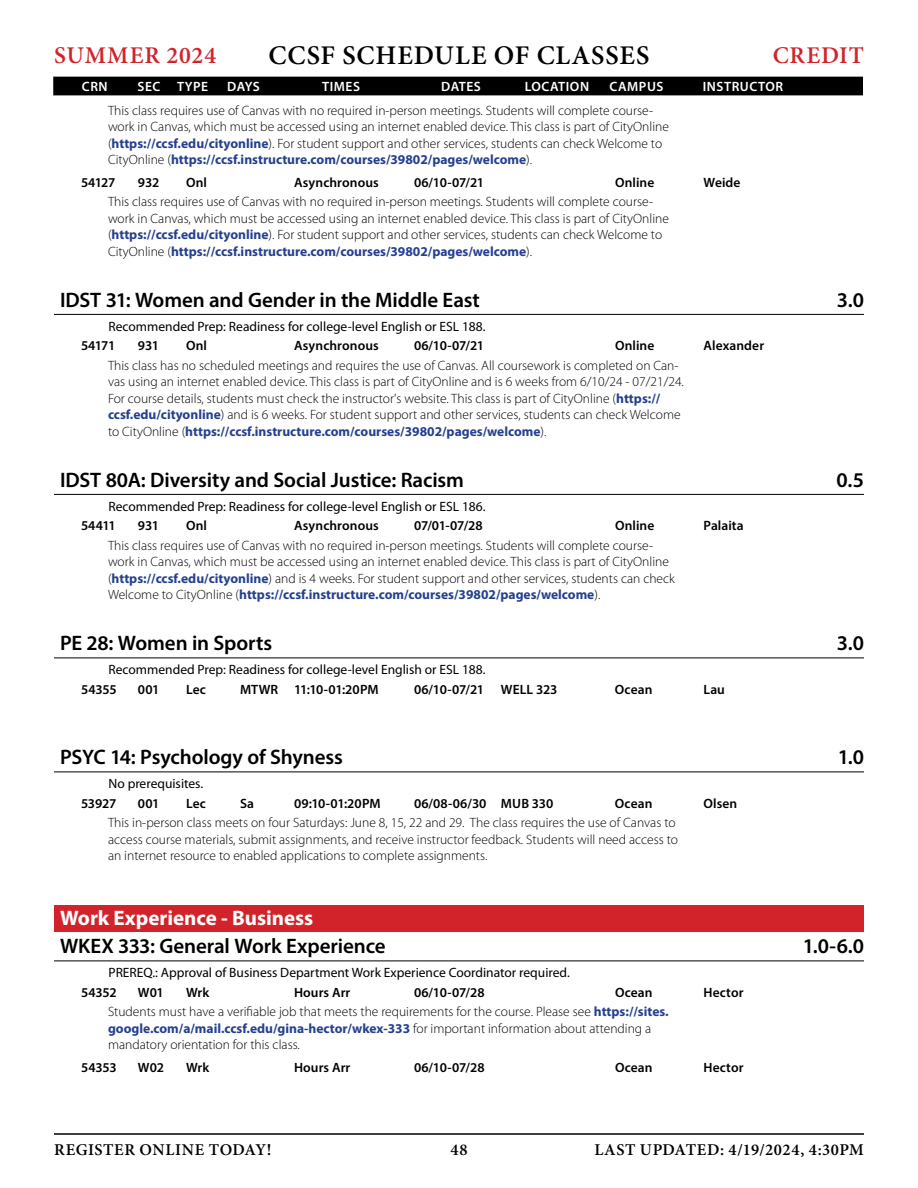
<style>
.page{position:relative;width:918px;height:1188px;background:#fff}
.page>*{position:absolute;margin:0;border:0;box-sizing:border-box;transform-origin:0 0}
.t1{font:600 27px "Minion Pro";letter-spacing:.03em;color:#000}
.t2{font:600 24px "Minion Pro";letter-spacing:.035em;color:#d2232a}
.course{font:600 21px "Myriad Pro";letter-spacing:-.005em;color:#000}
.subjectdescription{font:700 21px "Myriad Pro";letter-spacing:-.005em;color:#fff}
.t3{font:600 16.5px "Minion Pro";letter-spacing:.03em;color:#000}
.sectionnote{font:300 13.5px/16.5px "Myriad Pro";color:#000}
.meetings{font:600 13.5px "Myriad Pro";letter-spacing:.005em;color:#000}
.requisites{font:13.5px "Myriad Pro";color:#000}
.t4{font:600 13.5px "Myriad Pro";letter-spacing:.04em;color:#fff}
.s1{font-weight:700;color:#25408f}
</style>
<div class="page">
<div style="left:54px;top:77px;width:808px;height:18px;background:#000"></div>
<hr style="left:54px;top:1133px;width:810px;height:2px;background:#000">
<hr style="left:54px;top:314px;width:810px;height:1px;background:#000">
<hr style="left:54px;top:494px;width:810px;height:1px;background:#000">
<hr style="left:54px;top:658px;width:810px;height:1px;background:#000">
<hr style="left:54px;top:772px;width:810px;height:1px;background:#000">
<div style="left:54px;top:905px;width:810px;height:27px;background:#d2232a"></div>
<hr style="left:54px;top:961px;width:810px;height:1px;background:#000">
<h2 class="t2" style="left:54px;top:41px;width:164px">SUMMER 2024</h2>
<h1 class="t1" style="left:269px;top:39px;width:382px">CCSF SCHEDULE OF CLASSES</h1>
<h2 class="t2" style="left:773px;top:41px;width:93px">CREDIT</h2>
<p class="t4" style="left:82px;top:78px;width:27px">CRN</p>
<p class="t4" style="left:138px;top:78px;width:72px">SEC TYPE</p>
<p class="t4" style="left:227px;top:78px;width:34px">DAYS</p>
<p class="t4" style="left:322px;top:78px;width:39px">TIMES</p>
<p class="t4" style="left:441px;top:78px;width:41px">DATES</p>
<p class="t4" style="left:525px;top:78px;width:66px">LOCATION</p>
<p class="t4" style="left:610px;top:78px;width:55px">CAMPUS</p>
<p class="t4" style="left:703px;top:78px;width:82px">INSTRUCTOR</p>
<p class="sectionnote" style="left:108px;top:102px;width:562px">This class requires use of Canvas with no required in-person meetings. Students will complete course&shy;work in Canvas, which must be accessed using an internet enabled device. This class is part of CityOnline (<span class="s1">https://ccsf.edu/cityonline</span>). For student support and other services, students can check Welcome to CityOnline (<span class="s1">https://ccsf.instructure.com/courses/39802/pages/welcome</span>).</p>
<p class="meetings" style="left:81px;top:173px;width:36px">54127</p>
<p class="meetings" style="left:138px;top:173px;width:23px">932</p>
<p class="meetings" style="left:186px;top:173px;width:22px">Onl</p>
<p class="meetings" style="left:294px;top:173px;width:86px">Asynchronous</p>
<p class="meetings" style="left:414px;top:173px;width:72px">06/10-07/21</p>
<p class="meetings" style="left:615px;top:173px;width:41px">Online</p>
<p class="meetings" style="left:703px;top:173px;width:39px">Weide</p>
<p class="sectionnote" style="left:108px;top:193px;width:562px">This class requires use of Canvas with no required in-person meetings. Students will complete course&shy;work in Canvas, which must be accessed using an internet enabled device. This class is part of CityOnline (<span class="s1">https://ccsf.edu/cityonline</span>). For student support and other services, students can check Welcome to CityOnline (<span class="s1">https://ccsf.instructure.com/courses/39802/pages/welcome</span>).</p>
<p class="course" style="left:60px;top:286px;width:421px">IDST 31: Women and Gender in the Middle East</p>
<p class="course" style="left:837px;top:286px;width:29px">3.0</p>
<p class="requisites" style="left:109px;top:319px;width:379px">Recommended Prep: Readiness for college-level English or ESL 188.</p>
<p class="meetings" style="left:81px;top:337px;width:36px">54171</p>
<p class="meetings" style="left:138px;top:337px;width:22px">931</p>
<p class="meetings" style="left:186px;top:337px;width:22px">Onl</p>
<p class="meetings" style="left:294px;top:337px;width:86px">Asynchronous</p>
<p class="meetings" style="left:414px;top:337px;width:72px">06/10-07/21</p>
<p class="meetings" style="left:615px;top:337px;width:41px">Online</p>
<p class="meetings" style="left:703px;top:337px;width:62px">Alexander</p>
<p class="sectionnote" style="left:108px;top:357px;width:577px">This class has no scheduled meetings and requires the use of Canvas. All coursework is completed on Can&shy;vas using an internet enabled device. This class is part of CityOnline and is 6 weeks from 6/10/24 - 07/21/24.<br>For course details, students must check the instructor's website. This class is part of CityOnline (<span class="s1">https:// ccsf.edu/cityonline</span>) and is 6 weeks. For student support and other services, students can check Welcome to CityOnline (<span class="s1">https://ccsf.instructure.com/courses/39802/pages/welcome</span>).</p>
<p class="course" style="left:60px;top:466px;width:405px">IDST 80A: Diversity and Social Justice: Racism</p>
<p class="course" style="left:836px;top:466px;width:29px">0.5</p>
<p class="requisites" style="left:109px;top:499px;width:379px">Recommended Prep: Readiness for college-level English or ESL 186.</p>
<p class="meetings" style="left:81px;top:517px;width:36px">54411</p>
<p class="meetings" style="left:138px;top:517px;width:22px">931</p>
<p class="meetings" style="left:186px;top:517px;width:22px">Onl</p>
<p class="meetings" style="left:294px;top:517px;width:86px">Asynchronous</p>
<p class="meetings" style="left:414px;top:517px;width:70px">07/01-07/28</p>
<p class="meetings" style="left:615px;top:517px;width:41px">Online</p>
<p class="meetings" style="left:703px;top:517px;width:42px">Palaita</p>
<p class="sectionnote" style="left:108px;top:537px;width:568px">This class requires use of Canvas with no required in-person meetings. Students will complete course&shy;work in Canvas, which must be accessed using an internet enabled device. This class is part of CityOnline (<span class="s1">https://ccsf.edu/cityonline</span>) and is 4 weeks. For student support and other services, students can check Welcome to CityOnline (<span class="s1">https://ccsf.instructure.com/courses/39802/pages/welcome</span>).</p>
<p class="course" style="left:60px;top:630px;width:214px">PE 28: Women in Sports</p>
<p class="course" style="left:837px;top:630px;width:29px">3.0</p>
<p class="requisites" style="left:109px;top:662px;width:379px">Recommended Prep: Readiness for college-level English or ESL 188.</p>
<p class="meetings" style="left:81px;top:680px;width:37px">54355</p>
<p class="meetings" style="left:138px;top:680px;width:23px">001</p>
<p class="meetings" style="left:186px;top:680px;width:21px">Lec</p>
<p class="meetings" style="left:240px;top:680px;width:140px">MTWR 11:10-01:20PM</p>
<p class="meetings" style="left:414px;top:680px;width:145px">06/10-07/21 WELL 323</p>
<p class="meetings" style="left:615px;top:680px;width:39px">Ocean</p>
<p class="meetings" style="left:703px;top:680px;width:23px">Lau</p>
<p class="course" style="left:60px;top:744px;width:284px">PSYC 14: Psychology of Shyness</p>
<p class="course" style="left:838px;top:744px;width:28px">1.0</p>
<p class="requisites" style="left:109px;top:776px;width:96px">No prerequisites.</p>
<p class="meetings" style="left:81px;top:794px;width:37px">53927</p>
<p class="meetings" style="left:138px;top:794px;width:23px">001</p>
<p class="meetings" style="left:186px;top:794px;width:21px">Lec</p>
<p class="meetings" style="left:240px;top:794px;width:15px">Sa</p>
<p class="meetings" style="left:294px;top:794px;width:88px">09:10-01:20PM</p>
<p class="meetings" style="left:414px;top:794px;width:141px">06/08-06/30 MUB 330</p>
<p class="meetings" style="left:615px;top:794px;width:39px">Ocean</p>
<p class="meetings" style="left:703px;top:794px;width:35px">Olsen</p>
<p class="sectionnote" style="left:108px;top:814px;width:572px">This in-person class meets on four Saturdays: June 8, 15, 22 and 29. The class requires the use of Canvas to access course materials, submit assignments, and receive instructor feedback. Students will need access to an internet resource to enabled applications to complete assignments.</p>
<p class="subjectdescription" style="left:60px;top:904px;width:255px">Work Experience - Business</p>
<p class="course" style="left:60px;top:933px;width:327px">WKEX 333: General Work Experience</p>
<p class="course" style="left:803px;top:933px;width:63px">1.0-6.0</p>
<p class="requisites" style="left:109px;top:965px;width:463px">PREREQ.: Approval of Business Department Work Experience Coordinator required.</p>
<p class="meetings" style="left:81px;top:983px;width:37px">54352</p>
<p class="meetings" style="left:138px;top:983px;width:27px">W01</p>
<p class="meetings" style="left:186px;top:983px;width:25px">Wrk</p>
<p class="meetings" style="left:294px;top:983px;width:58px">Hours Arr</p>
<p class="meetings" style="left:414px;top:983px;width:72px">06/10-07/28</p>
<p class="meetings" style="left:615px;top:983px;width:39px">Ocean</p>
<p class="meetings" style="left:704px;top:983px;width:42px">Hector</p>
<p class="sectionnote" style="left:108px;top:1003px;width:562px">Students must have a verifiable job that meets the requirements for the course. Please see <span class="s1">https://sites. google.com/a/mail.ccsf.edu/gina-hector/wkex-333</span> for important information about attending a mandatory orientation for this class.</p>
<p class="meetings" style="left:81px;top:1058px;width:37px">54353</p>
<p class="meetings" style="left:138px;top:1058px;width:27px">W02</p>
<p class="meetings" style="left:186px;top:1058px;width:25px">Wrk</p>
<p class="meetings" style="left:294px;top:1058px;width:58px">Hours Arr</p>
<p class="meetings" style="left:414px;top:1058px;width:72px">06/10-07/28</p>
<p class="meetings" style="left:615px;top:1058px;width:39px">Ocean</p>
<p class="meetings" style="left:704px;top:1058px;width:42px">Hector</p>
<p class="t3" style="left:54px;top:1140px;width:219px">REGISTER ONLINE TODAY!</p>
<p class="t3" style="left:450px;top:1140px;width:19px">48</p>
<p class="t3" style="left:594px;top:1140px;width:271px">LAST UPDATED: 4/19/2024, 4:30PM</p>
</div>
